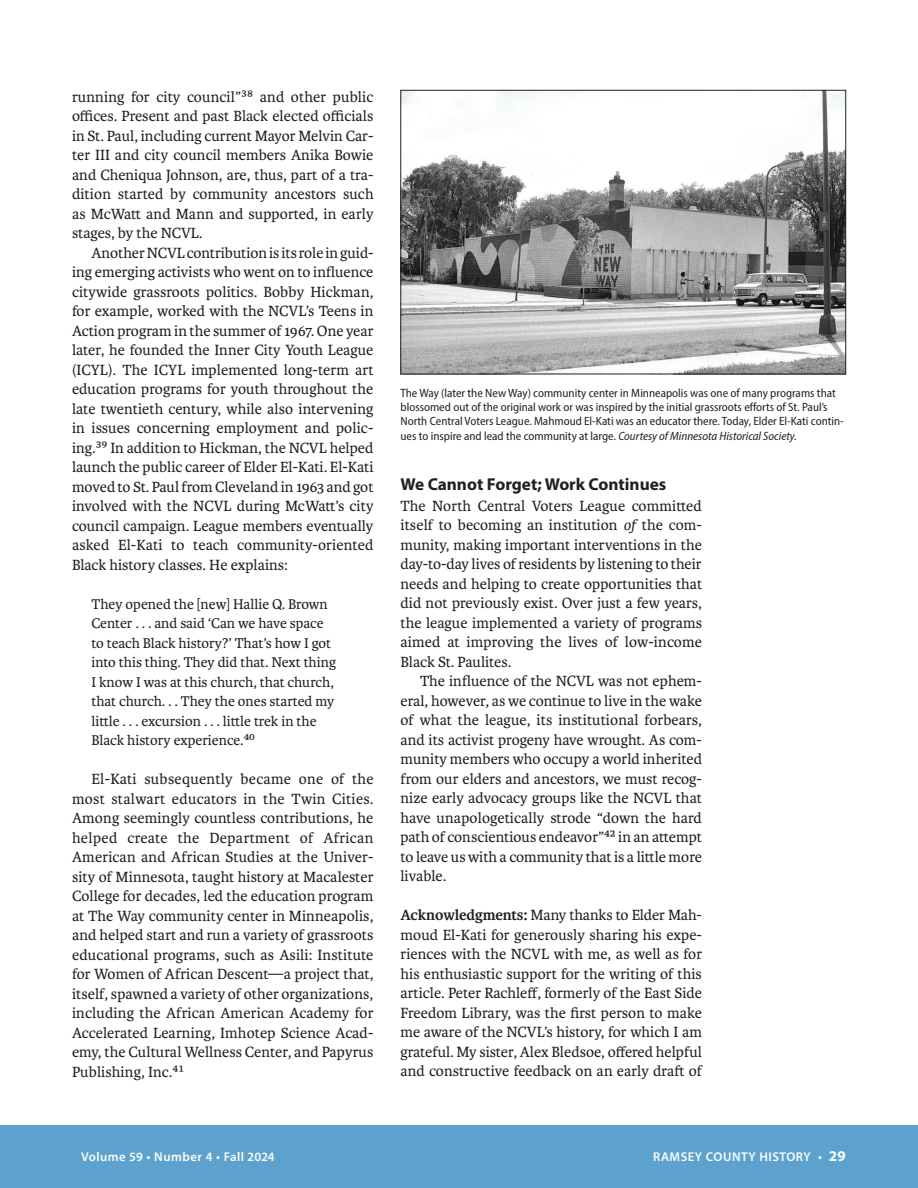
<style>
.page{position:relative;width:918px;height:1188px;background:#fff}
.page>*{position:absolute;margin:0;border:0;box-sizing:border-box;transform-origin:0 0}
.t1{font:700 17.25px "Myriad Pro";color:#231f20}
.Text_paragraph_indent{font:15.75px/19.5px "Karmina";color:#231f20;text-align:justify}
.Text_no_indent___ls_above{font:15.75px/19.5px "Karmina";color:#231f20;text-align:justify}
.Text_no_indent{font:15.75px/19.5px "Karmina";letter-spacing:.005em;color:#231f20;text-align:justify}
.Extract{font:15px/19.5px "Karmina";color:#231f20}
.t2{font:600 12.75px "Myriad Pro";letter-spacing:.04em;color:#fcfdf7}
.t3{font:semi-condensed 12px/14.2px "Myriad Pro";color:#231f20}
.s1{font-style:italic}
.s2{font-weight:700}
.s3{font-weight:700;font-size:15px}
</style>
<div class="page">
<div style="left:0;top:1125px;width:918px;height:63px;background:#5da2ce"></div>
<img style="left:402px;top:92px;width:442px;height:280px">
<div style="left:400px;top:90px;width:446px;height:284px;border:1px solid #231f20"></div>
<p class="Text_paragraph_indent" style="left:72px;top:87px;width:303px">running for city council”38 and other public offices. Present and past Black elected officials in St. Paul, including current Mayor Melvin Car&shy;ter III and city council members Anika Bowie and Cheniqua Johnson, are, thus, part of a tra&shy;dition started by community ancestors such as McWatt and Mann and supported, in early stages, by the NCVL.</p>
<p class="Text_paragraph_indent" style="left:72px;top:243px;width:303px;text-indent:20px">Another NCVL contribution is its role in guid&shy;ing emerging activists who went on to influence citywide grassroots politics. Bobby Hickman, for example, worked with the NCVL’s Teens in Action program in the summer of 1967. One year later, he founded the Inner City Youth League (ICYL). The ICYL implemented long-term art education programs for youth throughout the late twentieth century, while also intervening in issues concerning employment and polic&shy;ing.39 In addition to Hickman, the NCVL helped launch the public career of Elder El-Kati. El-Kati moved to St. Paul from Cleveland in 1963 and got involved with the NCVL during McWatt’s city council campaign. League members eventually asked El-Kati to teach community-oriented Black history classes. He explains:</p>
<p class="Extract" style="left:92px;top:594px;width:246px">They opened the [new] Hallie Q. Brown Center . . . and said ‘Can we have space to teach Black history?’ That’s how I got into this thing. They did that. Next thing I know I was at this church, that church, that church. . . They the ones started my little . . . excursion . . . little trek in the Black history experience.40</p>
<p class="Text_paragraph_indent" style="left:72px;top:770px;width:303px;text-indent:20px">El-Kati subsequently became one of the most stalwart educators in the Twin Cities.<br>Among seemingly countless contributions, he helped create the Department of African American and African Studies at the Univer&shy;sity of Minnesota, taught history at Macalester College for decades, led the education program at The Way community center in Minneapolis, and helped start and run a variety of grassroots educational programs, such as Asili: Institute for Women of African Descent—a project that, itself, spawned a variety of other organizations, including the African American Academy for Accelerated Learning, Imhotep Science Acad&shy;emy, the Cultural Wellness Center, and Papyrus Publishing, Inc.41</p>
<p class="t3" style="left:400px;top:385px;width:445px">The Way (later the New Way) community center in Minneapolis was one of many programs that blossomed out of the original work or was inspired by the initial grassroots efforts of St. Paul’s North Central Voters League. Mahmoud El-Kati was an educator there. Today, Elder El-Kati contin&shy;ues to inspire and lead the community at large. <span class="s1">Courtesy of Minnesota Historical Society.</span></p>
<h1 class="t1" style="left:400px;top:473px;width:267px">We Cannot Forget; Work Continues</h1>
<p class="Text_no_indent" style="left:400px;top:496px;width:303px">The North Central Voters League committed itself to becoming an institution <span class="s1">of</span> the com&shy;munity, making important interventions in the day-to-day lives of residents by listening to their needs and helping to create opportunities that did not previously exist. Over just a few years, the league implemented a variety of programs aimed at improving the lives of low-income Black St. Paulites.</p>
<p class="Text_paragraph_indent" style="left:400px;top:672px;width:303px;text-indent:20px">The influence of the NCVL was not ephem&shy;eral, however, as we continue to live in the wake of what the league, its institutional forbears, and its activist progeny have wrought. As com&shy;munity members who occupy a world inherited from our elders and ancestors, we must recog&shy;nize early advocacy groups like the NCVL that have unapologetically strode “down the hard path of conscientious endeavor”42 in an attempt to leave us with a community that is a little more livable.</p>
<p class="Text_no_indent___ls_above" style="left:400px;top:906px;width:303px"><span class="s2">Acknowledgments:</span> Many thanks to Elder Mah&shy;moud El-Kati for generously sharing his expe&shy;riences with the NCVL with me, as well as for his enthusiastic support for the writing of this article. Peter Rachleff, formerly of the East Side Freedom Library, was the first person to make me aware of the NCVL’s history, for which I am grateful. My sister, Alex Bledsoe, offered helpful and constructive feedback on an early draft of</p>
<p class="t2" style="left:81px;top:1149px;width:195px">Volume 59 • Number 4 • Fall 2024</p>
<p class="t2" style="left:653px;top:1149px;width:194px">RAMSEY COUNTY HISTORY • <span class="s3">29</span></p>
</div>
